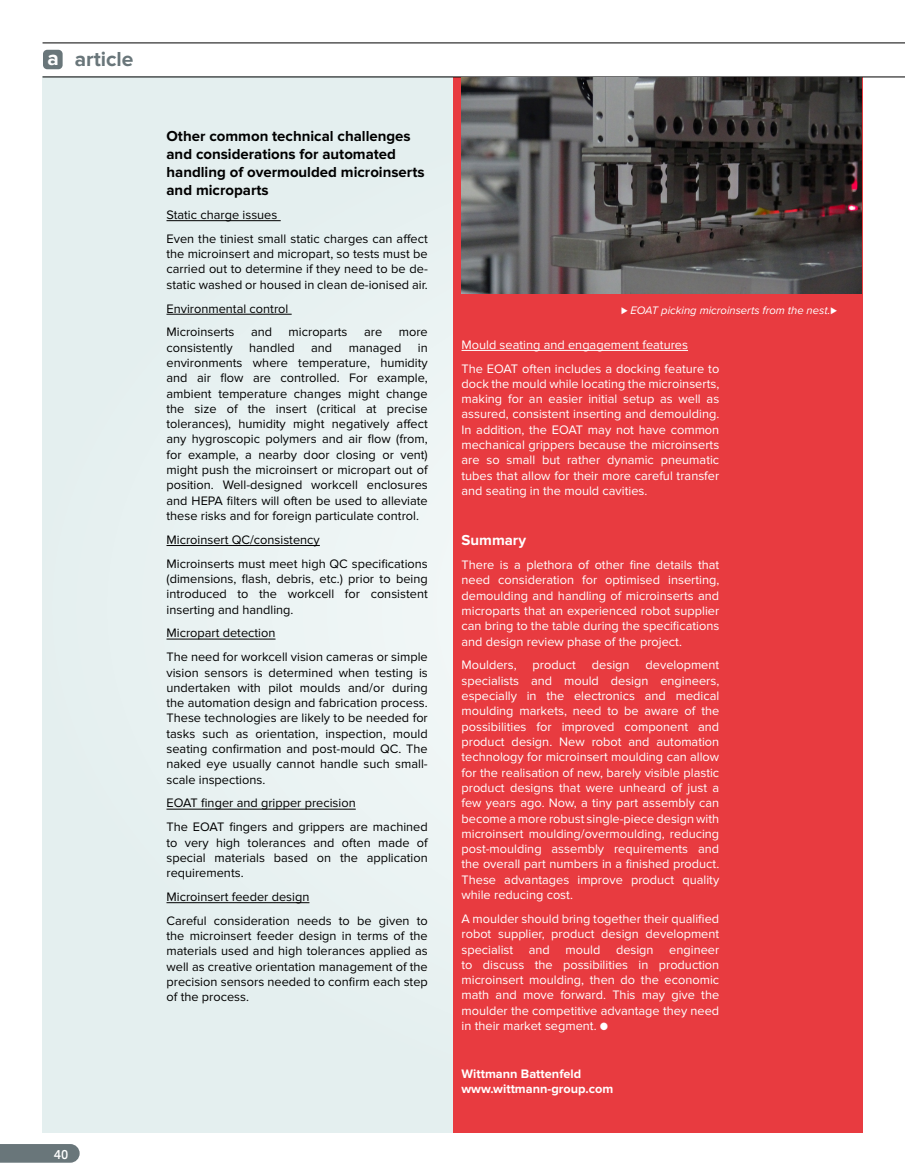
<style>
.page{position:relative;width:905px;height:1175px;background:#fff}
.page>*{position:absolute;margin:0;border:0;box-sizing:border-box;transform-origin:0 0}
.t1{font:700 21px "Proxima Nova";color:#69767a}
.t2{font:700 15px/18px "Proxima Nova";color:#000}
.t3{font:700 15px "Proxima Nova";color:#fff}
.t4{font:12.75px/15.3px "Proxima Nova";color:#000}
.t5{font:12.75px/15.3px "Proxima Nova";color:#fff;text-align:justify}
.t6{font:700 12.75px/15.3px "Proxima Nova";color:#fff}
.t7{font:12.75px "Geomanist";color:#fff}
.t8{font:italic 11.25px "Proxima Nova";color:#fff}
.s1{color:#fff}
</style>
<div class="page">
<svg style="left:0;top:1144px;width:80px;height:18px"></svg>
<div style="left:43px;top:50px;width:20px;height:19px;background:#69767a;border-radius:4px"></div>
<div style="left:43px;top:77px;width:409px;height:1055px;background:#e6f0f0"></div>
<div style="left:452px;top:77px;width:410px;height:1055px;background:#e83b40"></div>
<hr style="left:43px;top:43px;width:861px;height:1px;background:#000">
<hr style="left:43px;top:77px;width:861px;height:1px;background:#000">
<img style="left:461px;top:78px;width:400px;height:215px">
<hr style="left:166px;top:220px;width:115px;height:1px;background:#000">
<hr style="left:166px;top:314px;width:126px;height:1px;background:#000">
<hr style="left:166px;top:545px;width:154px;height:1px;background:#000">
<hr style="left:166px;top:639px;width:109px;height:1px;background:#000">
<hr style="left:166px;top:809px;width:190px;height:1px;background:#000">
<hr style="left:166px;top:902px;width:143px;height:1px;background:#000">
<hr style="left:461px;top:350px;width:227px;height:1px;background:#fff">
<h1 class="t1" style="left:47px;top:49px;width:88px"><span class="s1">a</span> article</h1>
<p class="t7" style="left:54px;top:1145px;width:16px">40</p>
<p class="t2" style="left:166px;top:128px;width:259px">Other common technical challenges and considerations for automated handling of overmoulded microinserts and microparts</p>
<p class="t4" style="left:166px;top:203px;width:263px;line-height:23.9px">Static charge issues<br>Even the tiniest small static charges can affect</p>
<p class="t4" style="left:166px;top:246px;width:263px;text-align:justify">the microinsert and micropart, so tests must be carried out to determine if they need to be de&shy;static washed or housed in clean de-ionised air.</p>
<p class="t4" style="left:166px;top:296px;width:123px;line-height:23.9px">Environmental control<br>Microinserts</p>
<p class="t4" style="left:251px;top:325px;width:23px">and</p>
<p class="t4" style="left:289px;top:325px;width:60px">microparts</p>
<p class="t4" style="left:364px;top:325px;width:20px">are</p>
<p class="t4" style="left:399px;top:325px;width:30px">more</p>
<p class="t4" style="left:166px;top:340px;width:68px">consistently</p>
<p class="t4" style="left:249px;top:340px;width:47px">handled</p>
<p class="t4" style="left:311px;top:340px;width:23px">and</p>
<p class="t4" style="left:349px;top:340px;width:54px">managed</p>
<p class="t4" style="left:166px;top:340px;width:263px;text-align:justify;text-indent:251px">in environments where temperature, humidity and air flow are controlled. For example, ambient temperature changes might change the size of the insert (critical at precise tolerances), humidity might negatively affect any hygroscopic polymers and air flow (from, for example, a nearby door closing or vent) might push the microinsert or micropart out of position. Well-designed workcell enclosures and HEPA filters will often be used to alleviate these risks and for foreign particulate control.</p>
<p class="t4" style="left:166px;top:528px;width:263px;line-height:23.9px">Microinsert QC/consistency<br>Microinserts must meet high QC specifications</p>
<p class="t4" style="left:166px;top:571px;width:263px;text-align:justify">(dimensions, flash, debris, etc.) prior to being introduced to the workcell for consistent inserting and handling.</p>
<p class="t4" style="left:166px;top:621px;width:263px;line-height:23.9px">Micropart detection<br>The need for workcell vision cameras or simple</p>
<p class="t4" style="left:166px;top:665px;width:263px;text-align:justify">vision sensors is determined when testing is undertaken with pilot moulds and/or during the automation design and fabrication process.<br>These technologies are likely to be needed for tasks such as orientation, inspection, mould seating confirmation and post-mould QC. The naked eye usually cannot handle such small&shy;scale inspections.</p>
<p class="t4" style="left:166px;top:791px;width:263px;line-height:23.9px">EOAT finger and gripper precision<br>The EOAT fingers and grippers are machined</p>
<p class="t4" style="left:166px;top:835px;width:263px;text-align:justify">to very high tolerances and often made of special materials based on the application requirements.</p>
<p class="t4" style="left:166px;top:885px;width:263px;line-height:23.9px">Microinsert feeder design<br>Careful consideration needs to be given to</p>
<p class="t4" style="left:166px;top:928px;width:263px;text-align:justify">the microinsert feeder design in terms of the materials used and high tolerances applied as well as creative orientation management of the precision sensors needed to confirm each step of the process.</p>
<p class="t8" style="left:621px;top:302px;width:217px">⊲ EOAT picking microinserts from the nest.⊲</p>
<p class="t5" style="left:461px;top:333px;width:259px;line-height:23.9px">Mould seating and engagement features<br>The EOAT often includes a docking feature to</p>
<p class="t5" style="left:461px;top:376px;width:259px">dock the mould while locating the microinserts, making for an easier initial setup as well as assured, consistent inserting and demoulding.<br>In addition, the EOAT may not have common mechanical grippers because the microinserts are so small but rather dynamic pneumatic tubes that allow for their more careful transfer and seating in the mould cavities.</p>
<p class="t3" style="left:461px;top:533px;width:66px">Summary</p>
<p class="t5" style="left:461px;top:557px;width:259px">There is a plethora of other fine details that need consideration for optimised inserting, demoulding and handling of microinserts and microparts that an experienced robot supplier can bring to the table during the specifications and design review phase of the project.</p>
<p class="t5" style="left:461px;top:658px;width:57px">Moulders,</p>
<p class="t5" style="left:532px;top:658px;width:45px">product</p>
<p class="t5" style="left:592px;top:658px;width:39px">design</p>
<p class="t5" style="left:461px;top:658px;width:259px;text-indent:184px">development specialists and mould design engineers, especially in the electronics and medical moulding markets, need to be aware of the possibilities for improved component and product design. New robot and automation technology for microinsert moulding can allow for the realisation of new, barely visible plastic product designs that were unheard of just a few years ago. Now, a tiny part assembly can become a more robust single-piece design with microinsert moulding/overmoulding, reducing post-moulding assembly requirements and the overall part numbers in a finished product.<br>These advantages improve product quality while reducing cost.</p>
<p class="t5" style="left:461px;top:911px;width:259px">A moulder should bring together their qualified robot supplier, product design development specialist and mould design engineer to discuss the possibilities in production microinsert moulding, then do the economic math and move forward. This may give the moulder the competitive advantage they need in their market segment. ●</p>
<p class="t6" style="left:461px;top:1066px;width:153px">Wittmann Battenfeld www.wittmann-group.com</p>
</div>
